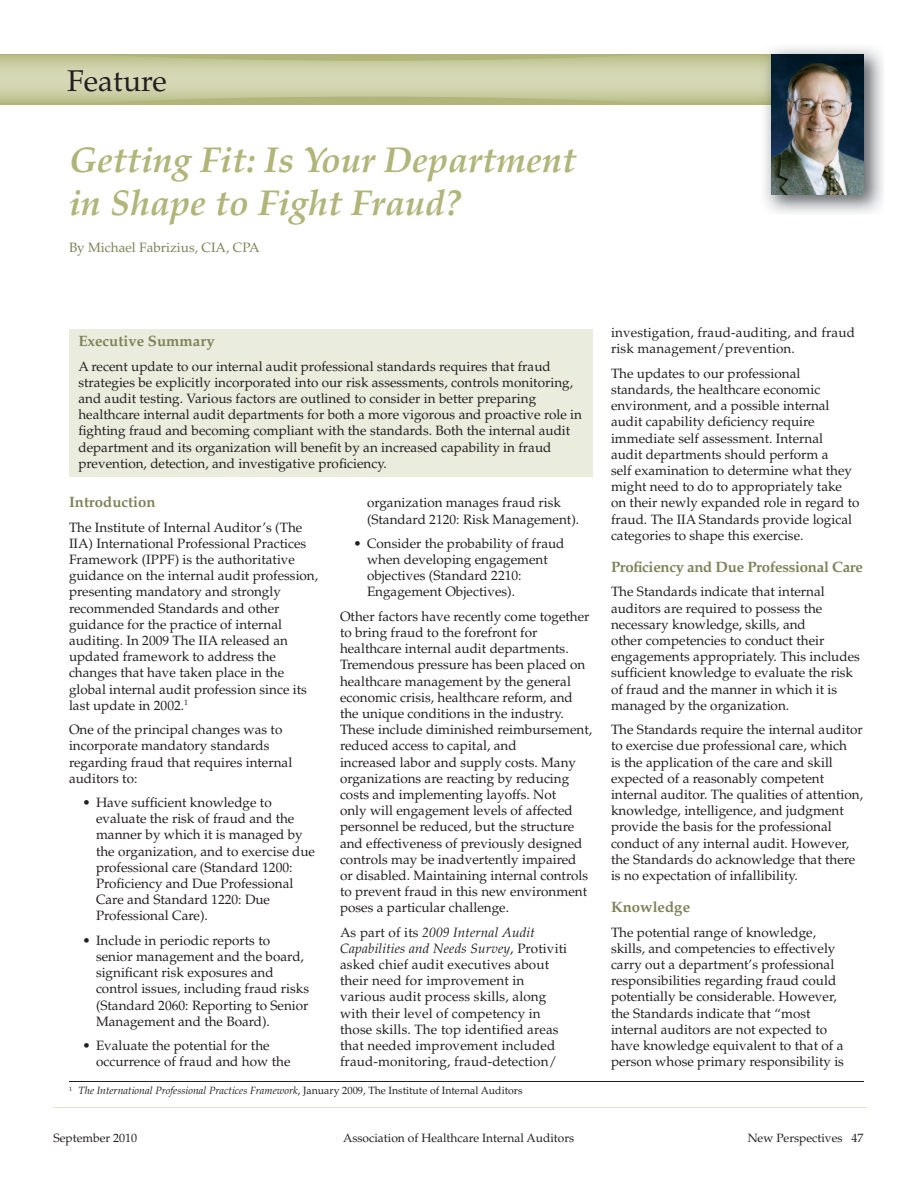
<style>
.page{position:relative;width:918px;height:1188px;background:#fff}
.page>*{position:absolute;margin:0;border:0;box-sizing:border-box;transform-origin:0 0}
.t1{font:italic 700 36px/43.2px "Palatino";color:#b1b57a}
.t2{font:30px "Palatino";color:#231f20}
.t3{font:700 15px "Palatino";color:#7e8257}
.t4{font:700 15px "Palatino";letter-spacing:-.02em;color:#7e8257}
.t5{font:13.5px/16.2px "Palatino";color:#231f20}
.t6{font:13.5px "Palatino";color:#7e8257}
.t7{font:12px "Palatino";color:#231f20}
.t8{font:italic 10.5px "Palatino";color:#231f20}
.s1{font-style:italic}
.s2{font-style:normal}
</style>
<div class="page">
<svg style="left:53px;top:1107px;width:814px;height:1px"></svg>
<img style="left:764px;top:47px;width:119px;height:166px">
<svg style="left:0;top:54px;width:771px;height:51px;background:#c8cba0"></svg>
<img style="left:759px;top:54px;width:12px;height:49px">
<img style="left:771px;top:54px;width:93px;height:140px">
<img style="left:771px;top:54px;width:91px;height:51px">
<div style="left:69px;top:329px;width:524px;height:148px;background:#eaecdd"></div>
<hr style="left:69px;top:1081px;width:795px;height:1px;background:#231f20">
<h2 class="t2" style="left:67px;top:63px;width:101px">Feature</h2>
<h1 class="t1" style="left:69px;top:139px;width:509px">Getting Fit: Is Your Department in Shape to Fight Fraud?</h1>
<p class="t6" style="left:69px;top:239px;width:192px">By Michael Fabrizius, CIA, CPA</p>
<p class="t3" style="left:78px;top:332px;width:138px">Executive Summary</p>
<p class="t5" style="left:78px;top:358px;width:505px">A recent update to our internal audit professional standards requires that fraud strategies be explicitly incorporated into our risk assessments, controls monitoring, and audit testing. Various factors are outlined to consider in better preparing healthcare internal audit departments for both a more vigorous and proactive role in fighting fraud and becoming compliant with the standards. Both the internal audit department and its organization will benefit by an increased capability in fraud prevention, detection, and investigative proficiency.</p>
<p class="t3" style="left:69px;top:494px;width:88px">Introduction</p>
<p class="t5" style="left:69px;top:519px;width:251px">The Institute of Internal Auditor’s (The IIA) International Professional Practices Framework (IPPF) is the authoritative guidance on the internal audit profession, presenting mandatory and strongly recommended Standards and other guidance for the practice of internal auditing. In 2009 The IIA released an updated framework to address the changes that have taken place in the global internal audit profession since its last update in 2002. <sup>1</sup></p>
<p class="t5" style="left:69px;top:722px;width:225px">One of the principal changes was to incorporate mandatory standards regarding fraud that requires internal auditors to:</p>
<p class="t5" style="left:96px;top:795px;width:221px;text-indent:-14px">• Have sufficient knowledge to evaluate the risk of fraud and the manner by which it is managed by the organization, and to exercise due professional care (Standard 1200:<br>Proficiency and Due Professional<br>Care and Standard 1220: Due<br>Professional Care).</p>
<p class="t5" style="left:96px;top:932px;width:215px;text-indent:-14px">• Include in periodic reports to senior management and the board, significant risk exposures and control issues, including fraud risks (Standard 2060: Reporting to Senior Management and the Board).</p>
<p class="t5" style="left:96px;top:1038px;width:196px;text-indent:-14px">• Evaluate the potential for the occurrence of fraud and how the</p>
<p class="t5" style="left:367px;top:495px;width:214px">organization manages fraud risk (Standard 2120: Risk Management).</p>
<p class="t5" style="left:367px;top:535px;width:199px;text-indent:-14px">• Consider the probability of fraud when developing engagement objectives (Standard 2210:<br>Engagement Objectives).</p>
<p class="t5" style="left:340px;top:608px;width:254px">Other factors have recently come together to bring fraud to the forefront for healthcare internal audit departments.<br>Tremendous pressure has been placed on healthcare management by the general economic crisis, healthcare reform, and the unique conditions in the industry.<br>These include diminished reimbursement, reduced access to capital, and<br>increased labor and supply costs. Many organizations are reacting by reducing costs and implementing layoffs. Not<br>only will engagement levels of affected personnel be reduced, but the structure and effectiveness of previously designed controls may be inadvertently impaired or disabled. Maintaining internal controls to prevent fraud in this new environment poses a particular challenge.</p>
<p class="t5" style="left:340px;top:924px;width:229px">As part of its <span class="s1">2009 Internal Audit Capabilities and Needs Survey</span>, Protiviti asked chief audit executives about their need for improvement in various audit process skills, along with their level of competency in those skills. The top identified areas that needed improvement included fraud-monitoring, fraud-detection/</p>
<p class="t8" style="left:69px;top:1085px;width:455px"><sup>1</sup> The International Professional Practices Framework<span class="s2">, January 2009, The Institute of Internal Auditors</span></p>
<p class="t5" style="left:611px;top:325px;width:245px">investigation, fraud-auditing, and fraud risk management/prevention.</p>
<p class="t5" style="left:611px;top:365px;width:250px">The updates to our professional standards, the healthcare economic environment, and a possible internal audit capability deficiency require immediate self assessment. Internal<br>audit departments should perform a<br>self examination to determine what they might need to do to appropriately take on their newly expanded role in regard to fraud. The IIA Standards provide logical categories to shape this exercise.</p>
<p class="t4" style="left:611px;top:558px;width:253px">Proficiency and Due Professional Care</p>
<p class="t5" style="left:611px;top:584px;width:250px">The Standards indicate that internal auditors are required to possess the necessary knowledge, skills, and<br>other competencies to conduct their engagements appropriately. This includes sufficient knowledge to evaluate the risk of fraud and the manner in which it is managed by the organization.</p>
<p class="t5" style="left:611px;top:722px;width:254px">The Standards require the internal auditor to exercise due professional care, which<br>is the application of the care and skill expected of a reasonably competent internal auditor. The qualities of attention, knowledge, intelligence, and judgment provide the basis for the professional conduct of any internal audit. However, the Standards do acknowledge that there is no expectation of infallibility.</p>
<p class="t3" style="left:611px;top:899px;width:81px">Knowledge</p>
<p class="t5" style="left:611px;top:924px;width:235px">The potential range of knowledge, skills, and competencies to effectively carry out a department’s professional responsibilities regarding fraud could potentially be considerable. However, the Standards indicate that “most internal auditors are not expected to have knowledge equivalent to that of a person whose primary responsibility is</p>
<p class="t7" style="left:54px;top:1131px;width:85px">September 2010</p>
<p class="t7" style="left:343px;top:1131px;width:233px">Association of Healthcare Internal Auditors</p>
<p class="t7" style="left:748px;top:1131px;width:117px">New Perspectives 47</p>
</div>
